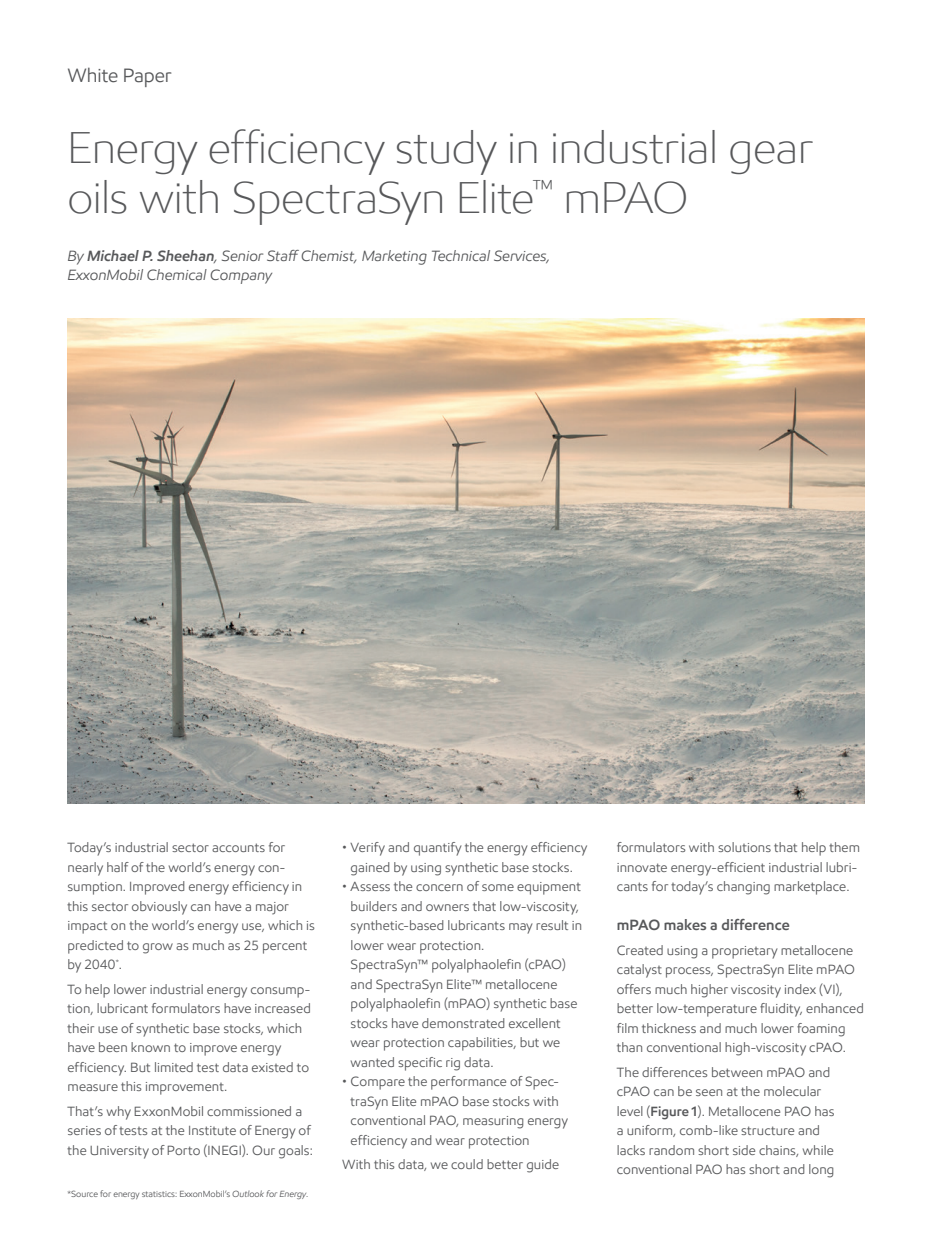
<style>
.page{position:relative;width:932px;height:1242px;background:#fff}
.page>*{position:absolute;margin:0;border:0;box-sizing:border-box;transform-origin:0 0}
.t1{font:300 45px/49.5px "E Mprint";letter-spacing:-.01em;color:#57585a}
.t2{font:19.5px "E Mprint";letter-spacing:-.005em;color:#57585a}
.t3{font:italic 15px/19.5px "E Mprint";color:#57585a}
.t4{font:600 15px "E Mprint";letter-spacing:.005em;color:#57585a}
.t5{font:13.5px/19.5px "E Mprint";letter-spacing:.01em;color:#57585a}
.t6{font:9px "E Mprint";color:#57585a}
.s1{font-weight:600}
.s2{font-style:italic}
.s3{font-family:"Helvetica"}
</style>
<div class="page">
<img style="left:68px;top:319px;width:796px;height:485px">
<p class="t2" style="left:68px;top:63px;width:106px">White Paper</p>
<p class="t1" style="left:68px;top:123px;width:747px">Energy efficiency study in industrial gear oils with SpectraSyn Elite<sup>™</sup> mPAO</p>
<p class="t3" style="left:68px;top:246px;width:484px">By <span class="s1">Michael P. Sheehan</span>, Senior Staff Chemist, Marketing Technical Services,<br>ExxonMobil Chemical Company</p>
<p class="t5" style="left:68px;top:838px;width:249px">Today’s industrial sector accounts for nearly half of the world’s energy con&shy;sumption. Improved energy efficiency in this sector obviously can have a major impact on the world’s energy use, which is predicted to grow as much as 25 percent by 2040<sup>*</sup>.</p>
<p class="t5" style="left:68px;top:979px;width:245px">To help lower industrial energy consump&shy;tion, lubricant formulators have increased their use of synthetic base stocks, which have been known to improve energy efficiency. But limited test data existed to measure this improvement.</p>
<p class="t5" style="left:68px;top:1101px;width:247px">That’s why ExxonMobil commissioned a series of tests at the Institute of Energy of the University of Porto (INEGI). Our goals:</p>
<p class="t6" style="left:68px;top:1188px;width:242px">*Source for energy statistics: ExxonMobil’s <span class="s2">Outlook for Energy</span>.</p>
<p class="t5" style="left:342px;top:838px;width:247px;text-align:center"><span class="s3">•</span> Verify and quantify the energy efficiency gained by using synthetic base stocks.</p>
<p class="t5" style="left:350px;top:877px;width:233px;text-indent:-8px"><span class="s3">•</span> Assess the concern of some equipment builders and owners that low-viscosity, synthetic-based lubricants may result in lower wear protection.<br>SpectraSyn™ polyalphaolefin (cPAO) and SpectraSyn Elite™ metallocene polyalphaolefin (mPAO) synthetic base stocks have demonstrated excellent wear protection capabilities, but we wanted specific rig data.</p>
<p class="t5" style="left:350px;top:1072px;width:219px;text-indent:-8px"><span class="s3">•</span> Compare the performance of Spec&shy;traSyn Elite mPAO base stocks with conventional PAO, measuring energy efficiency and wear protection</p>
<p class="t5" style="left:342px;top:1155px;width:218px">With this data, we could better guide</p>
<p class="t5" style="left:616px;top:838px;width:245px">formulators with solutions that help them innovate energy-efficient industrial lubri&shy;cants for today’s changing marketplace.</p>
<p class="t4" style="left:616px;top:916px;width:174px">mPAO makes a difference</p>
<p class="t5" style="left:616px;top:940px;width:248px">Created using a proprietary metallocene catalyst process, SpectraSyn Elite mPAO offers much higher viscosity index (VI), better low-temperature fluidity, enhanced film thickness and much lower foaming than conventional high-viscosity cPAO.</p>
<p class="t5" style="left:616px;top:1062px;width:219px">The differences between mPAO and cPAO can be seen at the molecular level (<span class="s1">Figure1</span>). Metallocene PAO has a uniform, comb-like structure and lacks random short side chains, while conventional PAO has short and long</p>
</div>
